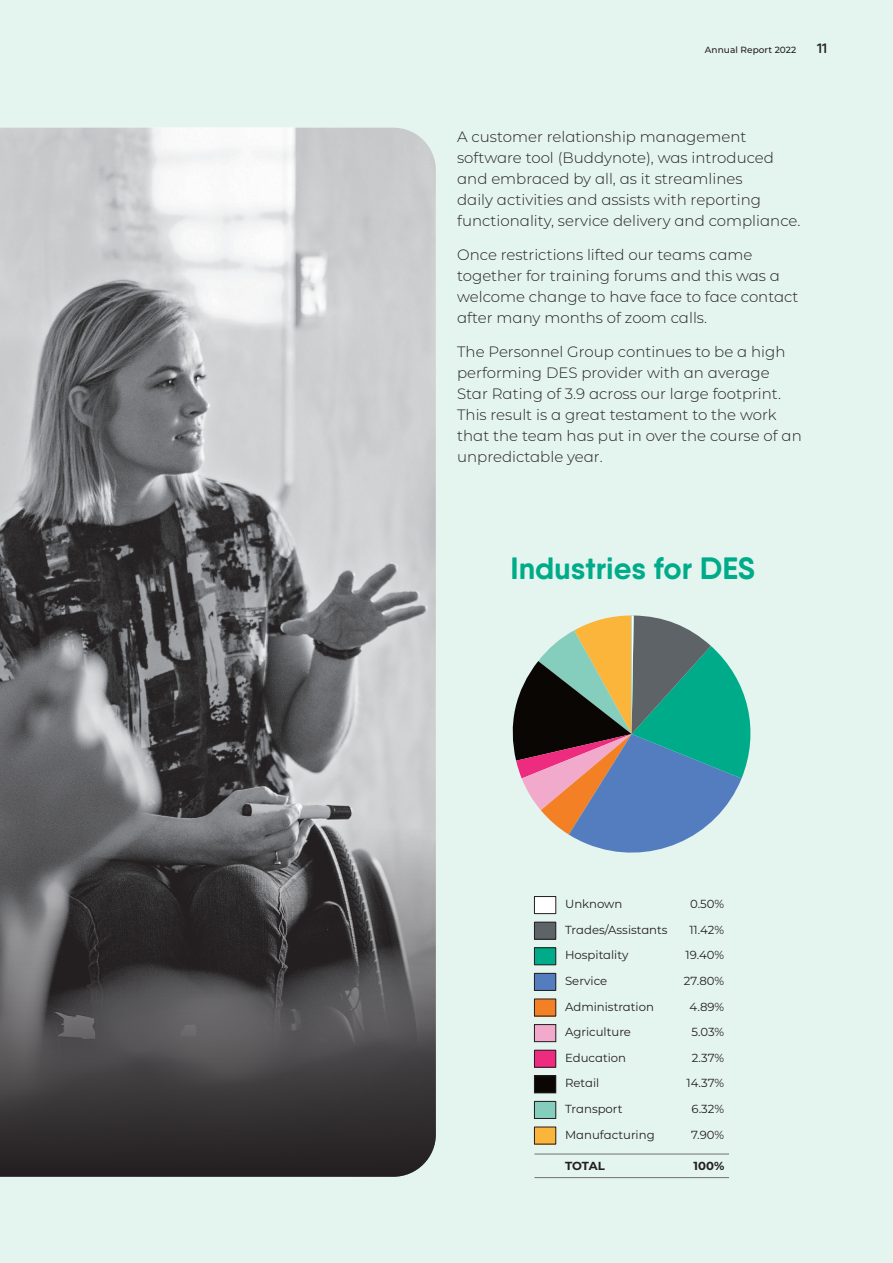
<style>
.page{position:relative;width:893px;height:1263px;background:#e4f4ef}
.page>*{position:absolute;margin:0;border:0;box-sizing:border-box;transform-origin:0 0}
.t1{font:700 30.9px "Qanelas Soft";color:#00ab89}
.t2{font:300 15px/21px "Montserrat";color:#231f20}
.t3{font:600 13.5px "Qanelas Soft";color:#231f20}
.t4{font:11.7px "Montserrat";color:#231f20}
.t5{font:700 11.7px "Montserrat";letter-spacing:-.005em;color:#231f20}
.t6{font:500 9px "Montserrat";letter-spacing:.005em;color:#231f20}
</style>
<div class="page">
<img style="left:0;top:128px;width:436px;height:584px">
<svg style="left:0;top:712px;width:436px;height:465px;background:#575658"></svg>
<div style="left:534px;top:1024px;width:22px;height:18px;background:#f2aacc"></div>
<div style="left:534px;top:1024px;width:22px;height:18px;border:1px solid #231f20"></div>
<div style="left:534px;top:999px;width:22px;height:17px;background:#f48026"></div>
<div style="left:534px;top:973px;width:22px;height:17px;background:#537dbf"></div>
<div style="left:534px;top:973px;width:22px;height:18px;border:1px solid #231f20"></div>
<div style="left:534px;top:948px;width:22px;height:17px;background:#00ab89"></div>
<div style="left:534px;top:947px;width:22px;height:18px;border:1px solid #231f20"></div>
<div style="left:534px;top:922px;width:22px;height:17px;background:#5e6367"></div>
<div style="left:534px;top:922px;width:22px;height:17px;border:1px solid #231f20"></div>
<div style="left:534px;top:896px;width:22px;height:17px;background:#fff"></div>
<div style="left:534px;top:896px;width:22px;height:18px;border:1px solid #231f20"></div>
<div style="left:534px;top:1050px;width:22px;height:17px;background:#ee2c7f"></div>
<div style="left:534px;top:1050px;width:22px;height:17px;border:1px solid #231f20"></div>
<div style="left:534px;top:1076px;width:22px;height:17px;background:#0a0604"></div>
<div style="left:534px;top:1075px;width:22px;height:18px;border:1px solid #231f20"></div>
<div style="left:534px;top:1127px;width:22px;height:17px;background:#fcb53b"></div>
<div style="left:534px;top:1101px;width:22px;height:17px;background:#85cebd"></div>
<div style="left:534px;top:1101px;width:22px;height:18px;border:1px solid #231f20"></div>
<hr style="left:534px;top:1154px;width:195px;height:1px;background:#707271">
<hr style="left:534px;top:1177px;width:195px;height:1px;background:#707271">
<svg style="left:512px;top:615px;width:239px;height:238px"></svg>
<p class="t6" style="left:705px;top:43px;width:93px">Annual Report 2022</p>
<p class="t3" style="left:817px;top:40px;width:11px">11</p>
<p class="t2" style="left:457px;top:126px;width:345px">A customer relationship management software tool (Buddynote), was introduced and embraced by all, as it streamlines<br>daily activities and assists with reporting functionality, service delivery and compliance.</p>
<p class="t2" style="left:457px;top:244px;width:343px">Once restrictions lifted our teams came together for training forums and this was a welcome change to have face to face contact after many months of zoom calls.</p>
<p class="t2" style="left:457px;top:340px;width:346px">The Personnel Group continues to be a high performing DES provider with an average Star Rating of 3.9 across our large footprint.<br>This result is a great testament to the work that the team has put in over the course of an unpredictable year.</p>
<h1 class="t1" style="left:511px;top:548px;width:246px">Industries for DES</h1>
<p class="t4" style="left:565px;top:896px;width:59px">Unknown</p>
<p class="t4" style="left:690px;top:896px;width:36px">0.50%</p>
<p class="t4" style="left:565px;top:921px;width:104px">Trades/Assistants</p>
<p class="t4" style="left:689px;top:921px;width:36px">11.42%</p>
<p class="t4" style="left:565px;top:947px;width:65px">Hospitality</p>
<p class="t4" style="left:686px;top:947px;width:40px">19.40%</p>
<p class="t4" style="left:565px;top:973px;width:44px">Service</p>
<p class="t4" style="left:684px;top:973px;width:42px">27.80%</p>
<p class="t4" style="left:565px;top:998px;width:90px">Administration</p>
<p class="t4" style="left:689px;top:998px;width:36px">4.89%</p>
<p class="t4" style="left:565px;top:1024px;width:67px">Agriculture</p>
<p class="t4" style="left:691px;top:1024px;width:34px">5.03%</p>
<p class="t4" style="left:565px;top:1049px;width:63px">Education</p>
<p class="t4" style="left:692px;top:1049px;width:34px">2.37%</p>
<p class="t4" style="left:565px;top:1075px;width:36px">Retail</p>
<p class="t4" style="left:686px;top:1075px;width:39px">14.37%</p>
<p class="t4" style="left:565px;top:1101px;width:59px">Transport</p>
<p class="t4" style="left:691px;top:1101px;width:34px">6.32%</p>
<p class="t4" style="left:565px;top:1126px;width:91px">Manufacturing</p>
<p class="t4" style="left:691px;top:1126px;width:35px">7.90%</p>
<p class="t5" style="left:565px;top:1157px;width:41px">TOTAL</p>
<p class="t5" style="left:694px;top:1157px;width:32px">100%</p>
</div>
